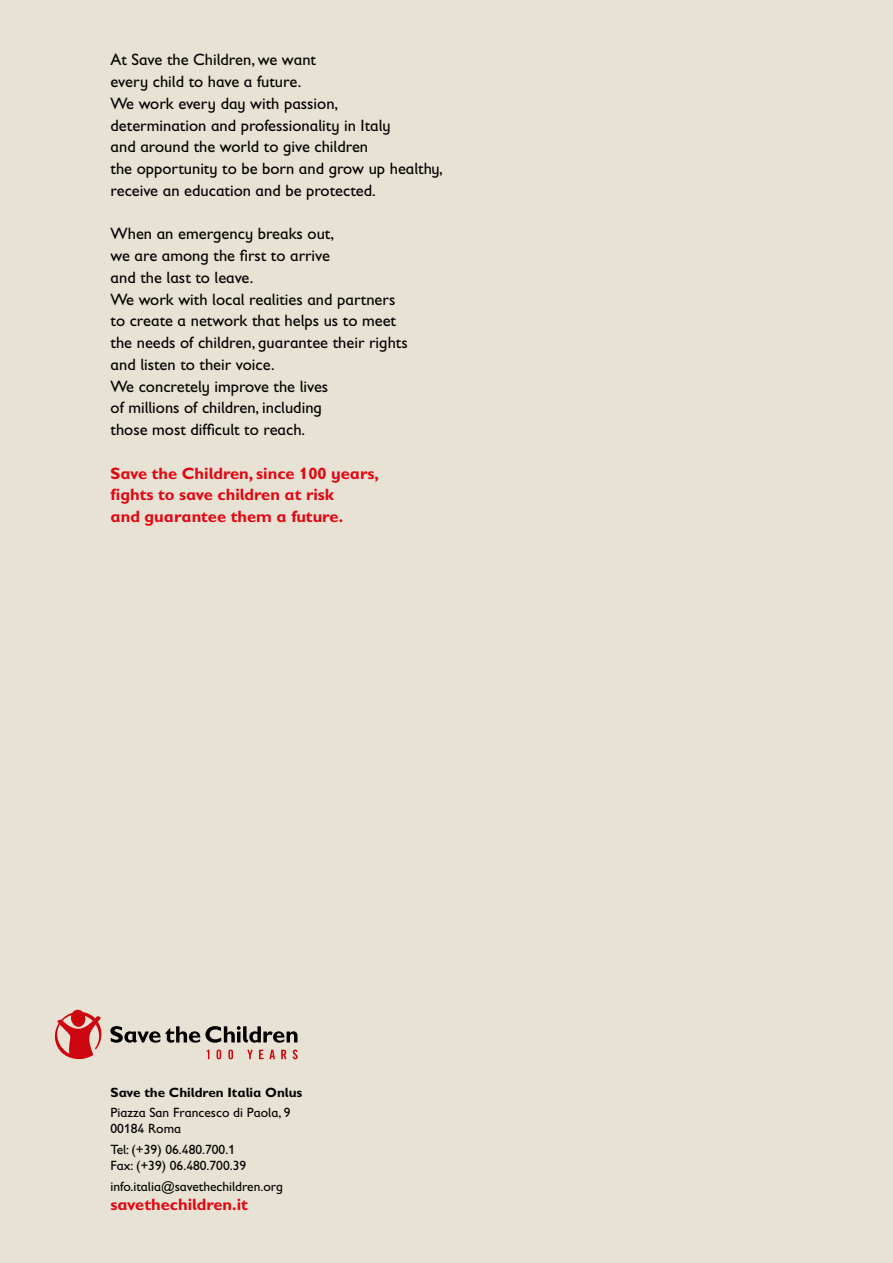
<style>
.page{position:relative;width:893px;height:1263px;background:#e7e2d3}
.page>*{position:absolute;margin:0;border:0;box-sizing:border-box;transform-origin:0 0}
.t1{font:16.5px/21.8px "Gill Sans Infant Std";color:#000}
.t2{font:700 16.5px/21.8px "Gill Sans Infant Std";color:#e30613}
.t3{font:13.5px "Gill Sans Infant Std";color:#000}
.t4{font:700 13.5px "Gill Sans Infant Std";color:#000}
</style>
<div class="page">
<svg style="left:54px;top:1009px;width:48px;height:51px"></svg>
<svg style="left:110px;top:1026px;width:187px;height:17px"></svg>
<svg style="left:207px;top:1049px;width:2px;height:10px"></svg>
<svg style="left:217px;top:1049px;width:4px;height:10px"></svg>
<svg style="left:228px;top:1049px;width:5px;height:10px"></svg>
<svg style="left:247px;top:1050px;width:6px;height:9px"></svg>
<svg style="left:259px;top:1050px;width:16px;height:9px"></svg>
<svg style="left:281px;top:1050px;width:5px;height:9px"></svg>
<svg style="left:293px;top:1049px;width:5px;height:10px"></svg>
<p class="t1" style="left:111px;top:49px;width:207px">At Save the Children, we want every child to have a future.</p>
<p class="t1" style="left:111px;top:92px;width:334px">We work every day with passion,<br>determination and professionality in Italy<br>and around the world to give children<br>the opportunity to be born and grow up healthy, receive an education and be protected.</p>
<p class="t1" style="left:111px;top:223px;width:225px">When an emergency breaks out, we are among the first to arrive and the last to leave.</p>
<p class="t1" style="left:111px;top:288px;width:299px">We work with local realities and partners to create a network that helps us to meet the needs of children, guarantee their rights and listen to their voice.</p>
<p class="t1" style="left:111px;top:375px;width:219px">We concretely improve the lives of millions of children, including those most difficult to reach.</p>
<p class="t2" style="left:111px;top:462px;width:270px">Save the Children, since 100 years, fights to save children at risk<br>and guarantee them a future.</p>
<p class="t4" style="left:111px;top:1084px;width:193px">Save the Children Italia Onlus</p>
<p class="t3" style="left:111px;top:1105px;width:181px">Piazza San Francesco di Paola, 9</p>
<p class="t3" style="left:111px;top:1121px;width:72px">00184 Roma</p>
<p class="t3" style="left:111px;top:1141px;width:126px">Tel: (+39) 06.480.700.1</p>
<p class="t3" style="left:111px;top:1158px;width:137px">Fax: (+39) 06.480.700.39</p>
<p class="t3" style="left:111px;top:1178px;width:174px">info.italia@savethechildren.org</p>
<p class="t2" style="left:111px;top:1194px;width:139px">savethechildren.it</p>
</div>
